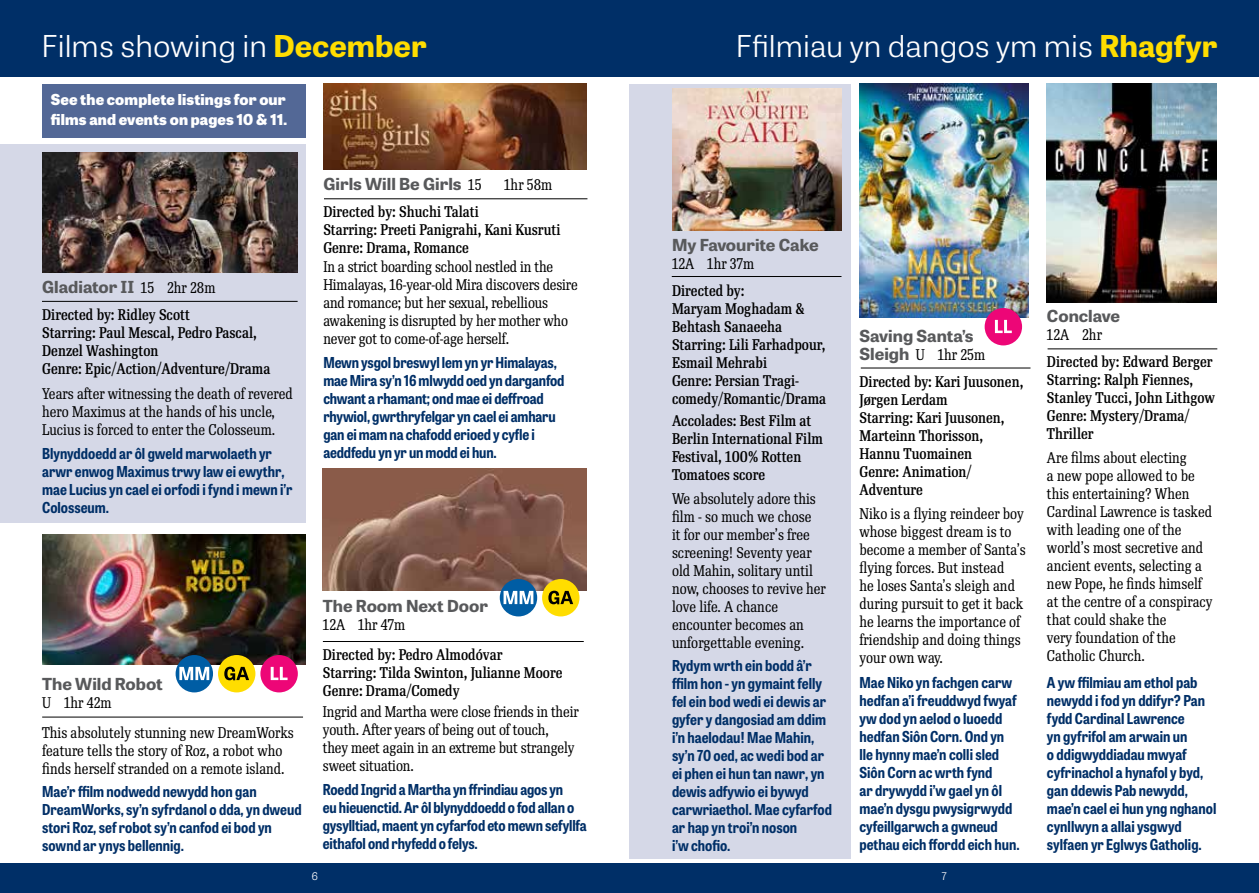
<style>
.page{position:relative;width:1259px;height:893px;background:#fff}
.page>*{position:absolute;margin:0;border:0;box-sizing:border-box;transform-origin:0 0}
.t1{font:300 30px "Tablet Gothic Wide";color:#fff}
.t2{font:700 16.5px "Tablet Gothic Wide";color:#58595b}
.t3{font:700 semi-condensed 15px/18px "Tablet Gothic";color:#002f67}
.t4{font:15px/18px "Re Public Cond";color:#000}
.t5{font:500 15px/18px "Re Public Cond";color:#000}
.t6{font:800 15px/19.5px "Tablet Gothic Wide";letter-spacing:.01em;color:#fff;scale:.95 1}
.t7{font:300 10.5px "Tablet Gothic Wide";color:#fff}
.s1{font-weight:700;color:#fd0}
.s2{font-family:"Re Public Cond";font-weight:400;font-size:15px;color:#000}
.s3{font-family:"Tablet Gothic Wide";font-weight:700;font-size:16.5px;color:#58595b}
.s4{font-weight:400}
</style>
<div class="page">
<div style="left:0;top:863px;width:629px;height:30px;background:#002f67"></div>
<div style="left:617px;top:863px;width:642px;height:30px;background:#002f67"></div>
<div style="left:629px;top:84px;width:221px;height:775px;background:#d5d8e7"></div>
<div style="left:0;top:0;width:629px;height:77px;background:#002f67"></div>
<div style="left:618px;top:0;width:641px;height:77px;background:#002f67"></div>
<img style="left:672px;top:88px;width:169px;height:143px">
<img style="left:859px;top:84px;width:170px;height:234px">
<img style="left:1047px;top:84px;width:169px;height:219px">
<div style="left:984px;top:308px;width:38px;height:37px;background:#ed0677;border-radius:50%"></div>
<svg style="left:995px;top:320px;width:16px;height:13px"></svg>
<div style="left:0;top:144px;width:305px;height:379px;background:#d5d8e7"></div>
<div style="left:42px;top:84px;width:263px;height:54px;background:#536896"></div>
<hr style="left:42px;top:301px;width:256px;height:1px;background:#000">
<hr style="left:324px;top:199px;width:263px;height:1px;background:#000">
<img style="left:323px;top:84px;width:263px;height:85px">
<img style="left:323px;top:469px;width:263px;height:121px">
<hr style="left:323px;top:641px;width:261px;height:1px;background:#000">
<img style="left:42px;top:153px;width:255px;height:119px">
<div style="left:542px;top:579px;width:37px;height:37px;background:#fd0;border-radius:50%"></div>
<svg style="left:548px;top:591px;width:25px;height:13px"></svg>
<img style="left:42px;top:535px;width:263px;height:129px">
<div style="left:176px;top:655px;width:37px;height:37px;background:#005da4;border-radius:50%"></div>
<svg style="left:179px;top:667px;width:30px;height:13px"></svg>
<div style="left:218px;top:655px;width:37px;height:37px;background:#fd0;border-radius:50%"></div>
<svg style="left:224px;top:667px;width:25px;height:13px"></svg>
<div style="left:260px;top:655px;width:38px;height:37px;background:#ed0677;border-radius:50%"></div>
<svg style="left:271px;top:667px;width:16px;height:13px"></svg>
<hr style="left:672px;top:276px;width:169px;height:1px;background:#000">
<hr style="left:861px;top:368px;width:169px;height:1px;background:#000">
<hr style="left:1047px;top:349px;width:170px;height:1px;background:#000">
<hr style="left:42px;top:717px;width:261px;height:1px;background:#000">
<div style="left:500px;top:579px;width:37px;height:37px;background:#005da4;border-radius:50%"></div>
<svg style="left:503px;top:591px;width:30px;height:13px"></svg>
<h1 class="t1" style="left:41px;top:24px;width:387px">Films showing in <span class="s1">December</span></h1>
<h1 class="t1" style="left:736px;top:24px;width:483px">Ffilmiau yn dangos ym mis <span class="s1">Rhagfyr</span></h1>
<p class="t6" style="left:51px;top:89px;width:250px">See the complete listings for our films and events on pages 10 &amp; 11.</p>
<p class="t2" style="left:42px;top:274px;width:175px">Gladiator II <span class="s2">15 2hr 28m</span></p>
<p class="t5" style="left:42px;top:306px;width:230px">Directed by: Ridley Scott<br>Starring: Paul Mescal, Pedro Pascal,<br>Denzel Washington<br>Genre: Epic/Action/Adventure/Drama</p>
<p class="t4" style="left:42px;top:385px;width:252px">Years after witnessing the death of revered hero Maximus at the hands of his uncle,<br>Lucius is forced to enter the Colosseum.</p>
<p class="t3" style="left:42px;top:443px;width:252px">Blynyddoedd ar ôl gweld marwolaeth yr arwr enwog Maximus trwy law ei ewythr, mae Lucius yn cael ei orfodi i fynd i mewn i’r<br>Colosseum.</p>
<p class="t2" style="left:42px;top:671px;width:122px">The Wild Robot</p>
<p class="t4" style="left:42px;top:688px;width:253px;line-height:30px">U 1hr 42m<br>This absolutely stunning new DreamWorks</p>
<p class="t4" style="left:42px;top:742px;width:244px">feature tells the story of Roz, a robot who finds herself stranded on a remote island.</p>
<p class="t3" style="left:42px;top:781px;width:261px">Mae’r ffilm nodwedd newydd hon gan DreamWorks, sy’n syfrdanol o dda, yn dweud stori Roz, sef robot sy’n canfod ei bod yn sownd ar ynys bellennig.</p>
<p class="t2" style="left:323px;top:171px;width:160px">Girls Will Be Girls <span class="s2">15</span></p>
<p class="t4" style="left:504px;top:176px;width:50px">1hr 58m</p>
<p class="t5" style="left:323px;top:203px;width:239px">Directed by: Shuchi Talati<br>Starring: Preeti Panigrahi, Kani Kusruti<br>Genre: Drama, Romance</p>
<p class="t4" style="left:323px;top:258px;width:256px">In a strict boarding school nestled in the Himalayas, 16-year-old Mira discovers desire and romance; but her sexual, rebellious awakening is disrupted by her mother who never got to come-of-age herself.</p>
<p class="t3" style="left:323px;top:353px;width:243px">Mewn ysgol breswyl lem yn yr Himalayas, mae Mira sy’n 16 mlwydd oed yn darganfod chwant a rhamant; ond mae ei deffroad rhywiol, gwrthryfelgar yn cael ei amharu gan ei mam na chafodd erioed y cyfle i aeddfedu yn yr un modd ei hun.</p>
<p class="t2" style="left:323px;top:593px;width:166px">The Room Next Door</p>
<p class="t4" style="left:323px;top:616px;width:84px">12A 1hr 47m</p>
<p class="t5" style="left:323px;top:646px;width:241px">Directed by: Pedro Almodóvar<br>Starring: Tilda Swinton, Julianne Moore<br>Genre: Drama/Comedy</p>
<p class="t4" style="left:323px;top:703px;width:257px">Ingrid and Martha were close friends in their youth. After years of being out of touch,<br>they meet again in an extreme but strangely sweet situation.</p>
<p class="t3" style="left:323px;top:780px;width:265px">Roedd Ingrid a Martha yn ffrindiau agos yn<br>eu hieuenctid. Ar ôl blynyddoedd o fod allan o gysylltiad, maent yn cyfarfod eto mewn sefyllfa eithafol ond rhyfedd o felys.</p>
<p class="t2" style="left:672px;top:232px;width:148px">My Favourite Cake</p>
<p class="t4" style="left:672px;top:255px;width:84px">12A 1hr 37m</p>
<p class="t5" style="left:672px;top:282px;width:156px">Directed by:<br>Maryam Moghadam &amp;<br>Behtash Sanaeeha<br>Starring: Lili Farhadpour,<br>Esmail Mehrabi<br>Genre: Persian Tragi&shy;comedy/Romantic/Drama</p>
<p class="t5" style="left:672px;top:412px;width:152px">Accolades: Best Film at<br>Berlin International Film<br>Festival, 100% Rotten<br>Tomatoes score</p>
<p class="t4" style="left:672px;top:490px;width:155px">We absolutely adore this film - so much we chose<br>it for our member’s free screening! Seventy year old Mahin, solitary until now, chooses to revive her love life. A chance encounter becomes an unforgettable evening.</p>
<p class="t3" style="left:672px;top:655px;width:161px">Rydym wrth ein bodd â’r ffilm hon - yn gymaint felly fel ein bod wedi ei dewis ar gyfer y dangosiad am ddim i’n haelodau! Mae Mahin, sy’n 70 oed, ac wedi bod ar ei phen ei hun tan nawr, yn dewis adfywio ei bywyd carwriaethol. Mae cyfarfod ar hap yn troi’n noson<br>i’w chofio.</p>
<p class="t2" style="left:859px;top:323px;width:116px">Saving Santa’s</p>
<p class="t5" style="left:859px;top:341px;width:165px;line-height:27px"><span class="s3">Sleigh</span> <span class="s4">U 1hr 25m<br></span>Directed by: Kari Juusonen,</p>
<p class="t5" style="left:859px;top:391px;width:147px">Jørgen Lerdam<br>Starring: Kari Juusonen,<br>Marteinn Thorisson,<br>Hannu Tuomainen<br>Genre: Animation/<br>Adventure</p>
<p class="t4" style="left:859px;top:505px;width:168px">Niko is a flying reindeer boy whose biggest dream is to become a member of Santa’s flying forces. But instead<br>he loses Santa’s sleigh and during pursuit to get it back he learns the importance of friendship and doing things your own way.</p>
<p class="t3" style="left:859px;top:673px;width:162px">Mae Niko yn fachgen carw hedfan a’i freuddwyd fwyaf yw dod yn aelod o luoedd hedfan Siôn Corn. Ond yn lle hynny mae’n colli sled<br>Siôn Corn ac wrth fynd<br>ar drywydd i’w gael yn ôl mae’n dysgu pwysigrwydd cyfeillgarwch a gwneud pethau eich ffordd eich hun.</p>
<p class="t7" style="left:311px;top:868px;width:8px">6</p>
<p class="t7" style="left:941px;top:868px;width:7px">7</p>
<p class="t2" style="left:1047px;top:303px;width:75px">Conclave</p>
<p class="t4" style="left:1047px;top:326px;width:56px">12A 2hr</p>
<p class="t5" style="left:1047px;top:353px;width:170px">Directed by: Edward Berger<br>Starring: Ralph Fiennes,<br>Stanley Tucci, John Lithgow<br>Genre: Mystery/Drama/<br>Thriller</p>
<p class="t4" style="left:1047px;top:449px;width:167px">Are films about electing<br>a new pope allowed to be this entertaining? When<br>Cardinal Lawrence is tasked with leading one of the world’s most secretive and ancient events, selecting a new Pope, he finds himself at the centre of a conspiracy that could shake the<br>very foundation of the<br>Catholic Church.</p>
<p class="t3" style="left:1047px;top:673px;width:171px">A yw ffilmiau am ethol pab newydd i fod yn ddifyr? Pan fydd Cardinal Lawrence<br>yn gyfrifol am arwain un<br>o ddigwyddiadau mwyaf cyfrinachol a hynafol y byd, gan ddewis Pab newydd, mae’n cael ei hun yng nghanol cynllwyn a allai ysgwyd sylfaen yr Eglwys Gatholig.</p>
</div>
